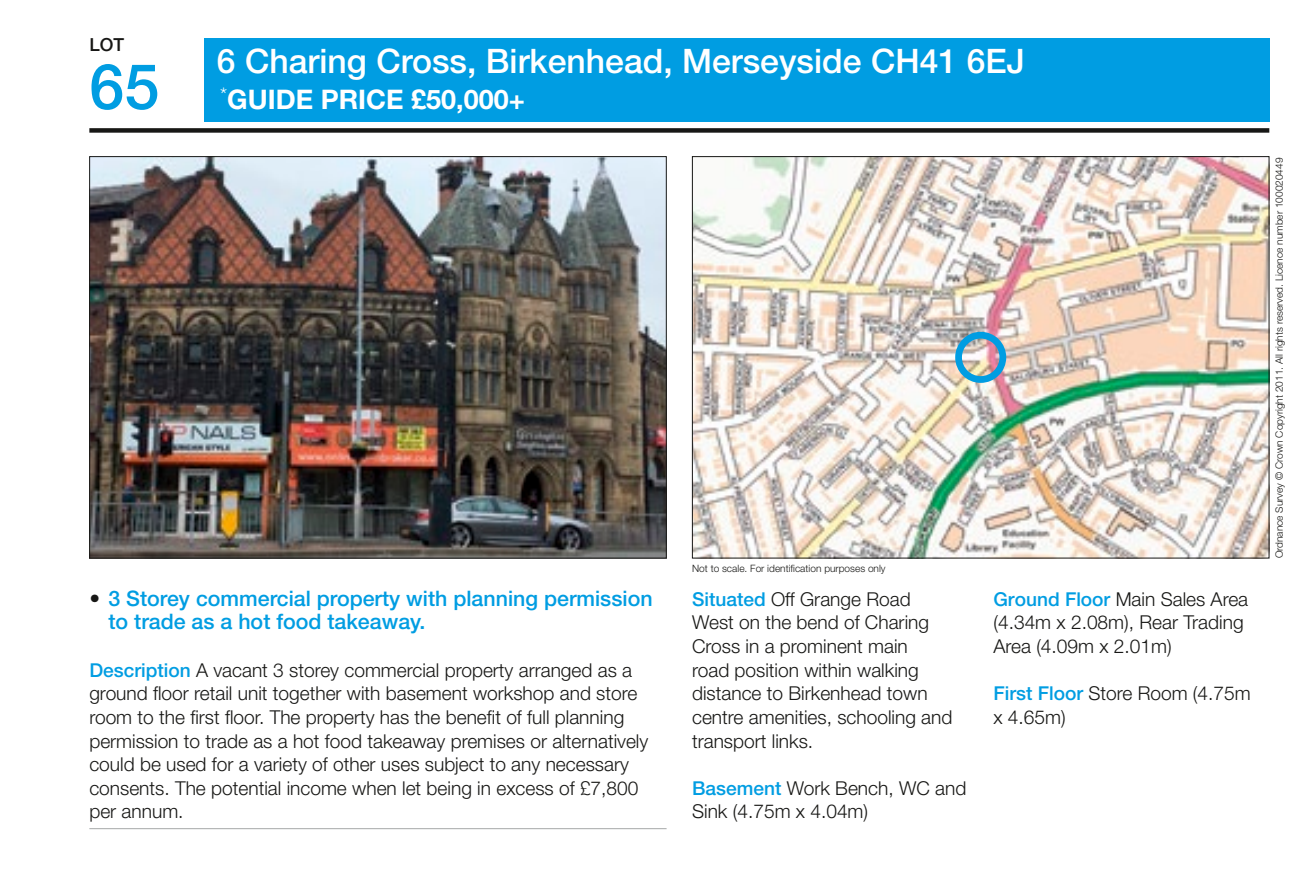
<style>
.page{position:relative;width:1315px;height:874px;background:#fff}
.page>*{position:absolute;margin:0;border:0;box-sizing:border-box;transform-origin:0 0}
.t1{font:500 63px "Helvetica Neue LT Std";color:#009de2}
.t2{font:500 33.75px "Helvetica Neue LT Std";color:#fff}
.t3{font:700 27px "Helvetica Neue LT Std";color:#fff}
.t4{font:500 21.38px/23.6px "Helvetica Neue LT Std";color:#009de2}
.t5{font:300 19.12px/23.6px "Helvetica Neue LT Std";color:#171715}
.t6{font:500 18px "Helvetica Neue LT Std";color:#171715}
.t7{font:300 10.12px "Helvetica Neue LT Std";color:#171715}
.s1{color:#171715}
.s2{font-weight:500;color:#009de2}
</style>
<div class="page">
<div style="left:204px;top:38px;width:1065px;height:83px;background:#009de2"></div>
<img style="left:91px;top:158px;width:574px;height:398px">
<img style="left:694px;top:158px;width:573px;height:398px">
<div style="left:89px;top:128px;width:1180px;height:5px;background:#171715"></div>
<hr style="left:89px;top:827px;width:578px;height:1px;background:#b0b2b2">
<div style="left:955px;top:331px;width:51px;height:51px;border:7px solid #009de2;border-radius:50%"></div>
<p class="t6" style="left:89px;top:34px;width:24px">LOT</p>
<h1 class="t1" style="left:89px;top:49px;width:72px">65</h1>
<h2 class="t2" style="left:217px;top:41px;width:809px">6 Charing Cross, Birkenhead, Merseyside CH41 6EJ</h2>
<h3 class="t3" style="left:220px;top:83px;width:306px"><sup>*</sup>GUIDE PRICE £50,000+</h3>
<p class="t7" style="left:692px;top:562px;width:195px">Not to scale. For identification purposes only</p>
<p class="t4" style="left:108px;top:585px;width:546px;text-indent:-19px"><span class="s1">•</span> 3 Storey commercial property with planning permission to trade as a hot food takeaway.</p>
<p class="t5" style="left:89px;top:657px;width:561px"><span class="s2">Description</span> A vacant 3 storey commercial property arranged as a ground floor retail unit together with basement workshop and store room to the first floor. The property has the benefit of full planning permission to trade as a hot food takeaway premises or alternatively could be used for a variety of other uses subject to any necessary consents. The potential income when let being in excess of £7,800 per annum.</p>
<p class="t5" style="left:692px;top:586px;width:262px"><span class="s2">Situated</span> Off Grange Road<br>West on the bend of Charing<br>Cross in a prominent main<br>road position within walking distance to Birkenhead town centre amenities, schooling and transport links.</p>
<p class="t5" style="left:692px;top:775px;width:276px"><span class="s2">Basement</span> Work Bench, WC and<br>Sink (4.75m x 4.04m)</p>
<p class="t5" style="left:993px;top:586px;width:256px"><span class="s2">Ground Floor</span> Main Sales Area (4.34m x 2.08m), Rear Trading<br>Area (4.09m x 2.01m)</p>
<p class="t5" style="left:993px;top:680px;width:259px"><span class="s2">First Floor</span> Store Room (4.75m x 4.65m)</p>
<p class="t7" style="left:1273px;top:558px;width:402px;rotate:-90deg">Ordnance Survey © Crown Copyright 2011. All rights reserved. Licence number 100020449</p>
</div>
